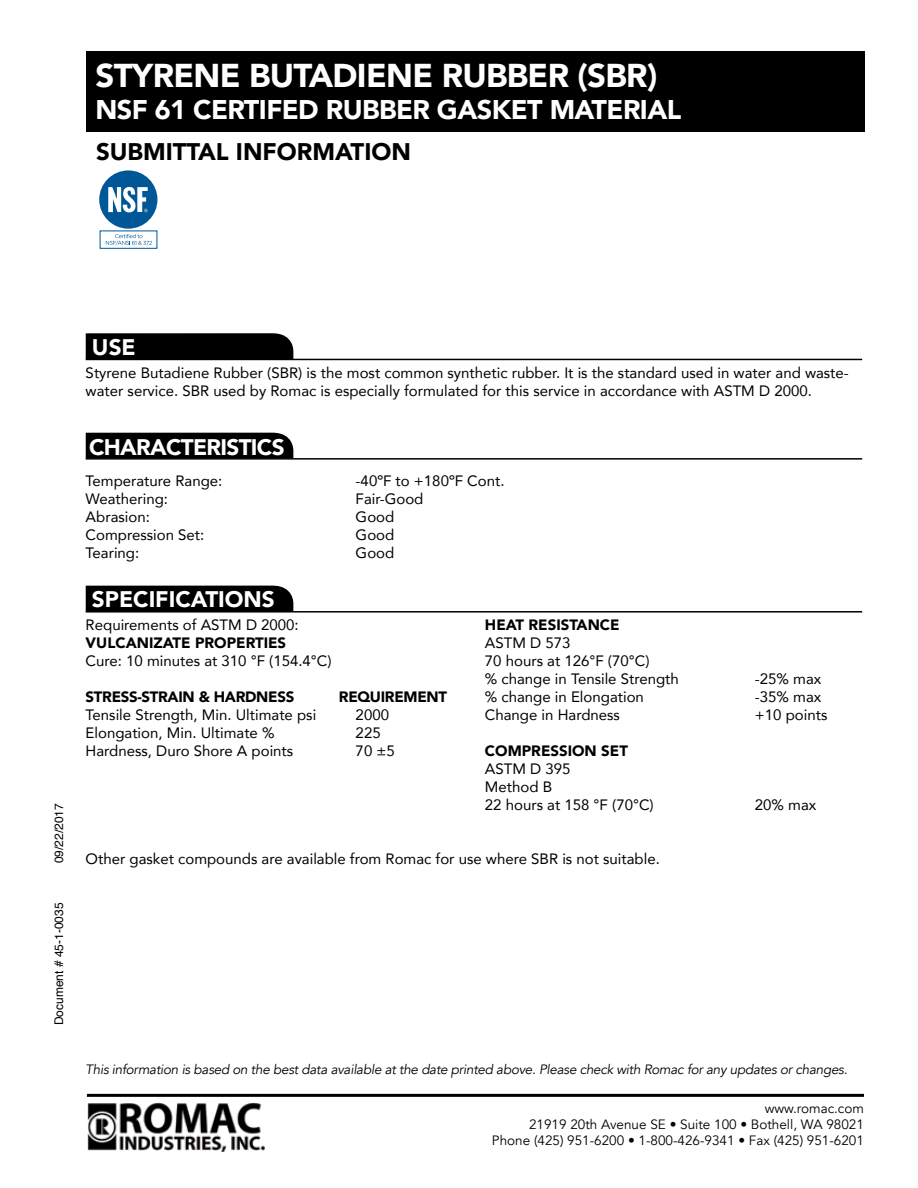
<style>
.page{position:relative;width:918px;height:1188px;background:#fff}
.page>*{position:absolute;margin:0;border:0;box-sizing:border-box;transform-origin:0 0}
.t1{font:900 33px "Avenir";letter-spacing:-.02em;color:#fff}
.t2{font:900 27px "Avenir";letter-spacing:-.02em;color:#fff}
.t3{font:900 24px "Avenir";color:#000}
.t4{font:900 22.5px "Avenir";letter-spacing:-.03em;color:#fff}
.t5{font:900 22.5px "Avenir";color:#fff}
.t6{font:15px/18px "Avenir";color:#000}
.t7{font:900 15px "Avenir";color:#000}
.t8{font:900 15px "Avenir";letter-spacing:-.02em;color:#000}
.t9{font:italic 13.5px "Avenir";letter-spacing:-.02em;color:#000}
.t10{font:13.5px/16.2px "Avenir";color:#000;text-align:right}
.t11{font:12px "Helvetica";color:#000}
</style>
<div class="page">
<hr style="left:87px;top:1094px;width:777px;height:3px;background:#000">
<img style="left:87px;top:1102px;width:178px;height:49px">
<div style="left:100px;top:231px;width:57px;height:18px;background:#fff;border:1px solid #005798"></div>
<svg style="left:106px;top:234px;width:46px;height:12px"></svg>
<div style="left:99px;top:170px;width:58px;height:59px;background:#005798;border-radius:50%"></div>
<svg style="left:108px;top:187px;width:40px;height:26px"></svg>
<div style="left:86px;top:51px;width:779px;height:81px;background:#000"></div>
<div style="left:86px;top:333px;width:208px;height:26px;background:#000"></div>
<hr style="left:86px;top:359px;width:776px;height:1px;background:#000">
<div style="left:86px;top:433px;width:208px;height:25px;background:#000"></div>
<hr style="left:86px;top:458px;width:776px;height:2px;background:#000">
<div style="left:86px;top:586px;width:208px;height:25px;background:#000"></div>
<hr style="left:86px;top:611px;width:776px;height:2px;background:#000">
<h1 class="t1" style="left:95px;top:47px;width:563px">STYRENE BUTADIENE RUBBER (SBR)</h1>
<h2 class="t2" style="left:95px;top:87px;width:588px">NSF 61 CERTIFED RUBBER GASKET MATERIAL</h2>
<h3 class="t3" style="left:96px;top:131px;width:317px">SUBMITTAL INFORMATION</h3>
<p class="t11" style="left:50px;top:863px;width:62px;rotate:-90deg">09/22/2017</p>
<p class="t11" style="left:50px;top:1025px;width:124px;rotate:-90deg">Document # 45-1-0035</p>
<h3 class="t4" style="left:92px;top:328px;width:45px">USE</h3>
<p class="t6" style="left:86px;top:363px;width:765px">Styrene Butadiene Rubber (SBR) is the most common synthetic rubber. It is the standard used in water and waste&shy;water service. SBR used by Romac is especially formulated for this service in accordance with ASTM D 2000.</p>
<h3 class="t4" style="left:89px;top:427px;width:197px">CHARACTERISTICS</h3>
<p class="t6" style="left:86px;top:471px;width:138px">Temperature Range:</p>
<p class="t6" style="left:356px;top:471px;width:150px">-40ºF to +180ºF Cont.</p>
<p class="t6" style="left:86px;top:489px;width:84px">Weathering:</p>
<p class="t6" style="left:356px;top:489px;width:69px">Fair-Good</p>
<p class="t6" style="left:86px;top:507px;width:66px">Abrasion:</p>
<p class="t6" style="left:356px;top:507px;width:40px">Good</p>
<p class="t6" style="left:86px;top:525px;width:120px">Compression Set:</p>
<p class="t6" style="left:356px;top:525px;width:40px">Good</p>
<p class="t6" style="left:86px;top:543px;width:55px">Tearing:</p>
<p class="t6" style="left:356px;top:543px;width:40px">Good</p>
<h3 class="t5" style="left:92px;top:580px;width:184px">SPECIFICATIONS</h3>
<p class="t6" style="left:86px;top:615px;width:215px">Requirements of ASTM D 2000:</p>
<p class="t7" style="left:86px;top:630px;width:202px">VULCANIZATE PROPERTIES</p>
<p class="t6" style="left:86px;top:651px;width:248px">Cure: 10 minutes at 310 °F (154.4°C)</p>
<p class="t8" style="left:86px;top:684px;width:210px">STRESS-STRAIN &amp; HARDNESS</p>
<p class="t8" style="left:339px;top:684px;width:110px">REQUIREMENT</p>
<p class="t6" style="left:86px;top:705px;width:232px">Tensile Strength, Min. Ultimate psi</p>
<p class="t6" style="left:356px;top:705px;width:35px">2000</p>
<p class="t6" style="left:86px;top:723px;width:190px">Elongation, Min. Ultimate %</p>
<p class="t6" style="left:356px;top:723px;width:27px">225</p>
<p class="t6" style="left:86px;top:741px;width:209px">Hardness, Duro Shore A points</p>
<p class="t6" style="left:356px;top:741px;width:41px">70 ±5</p>
<p class="t7" style="left:485px;top:612px;width:136px">HEAT RESISTANCE</p>
<p class="t6" style="left:485px;top:633px;width:195px">ASTM D 573<br>70 hours at 126°F (70°C)<br>% change in Tensile Strength</p>
<p class="t6" style="left:755px;top:669px;width:68px">-25% max</p>
<p class="t6" style="left:485px;top:687px;width:160px">% change in Elongation</p>
<p class="t6" style="left:755px;top:687px;width:68px">-35% max</p>
<p class="t6" style="left:485px;top:705px;width:137px">Change in Hardness</p>
<p class="t6" style="left:755px;top:705px;width:74px">+10 points</p>
<p class="t7" style="left:485px;top:738px;width:145px">COMPRESSION SET</p>
<p class="t6" style="left:485px;top:759px;width:170px">ASTM D 395<br>Method B<br>22 hours at 158 °F (70°C)</p>
<p class="t6" style="left:755px;top:795px;width:63px">20% max</p>
<p class="t6" style="left:86px;top:849px;width:576px">Other gasket compounds are available from Romac for use where SBR is not suitable.</p>
<p class="t9" style="left:85px;top:1061px;width:764px">This information is based on the best data available at the date printed above. Please check with Romac for any updates or changes.</p>
<p class="t10" style="left:492px;top:1100px;width:374px">www.romac.com<br>21919 20th Avenue SE • Suite 100 • Bothell, WA 98021<br>Phone (425) 951-6200 • 1-800-426-9341 • Fax (425) 951-6201</p>
</div>
